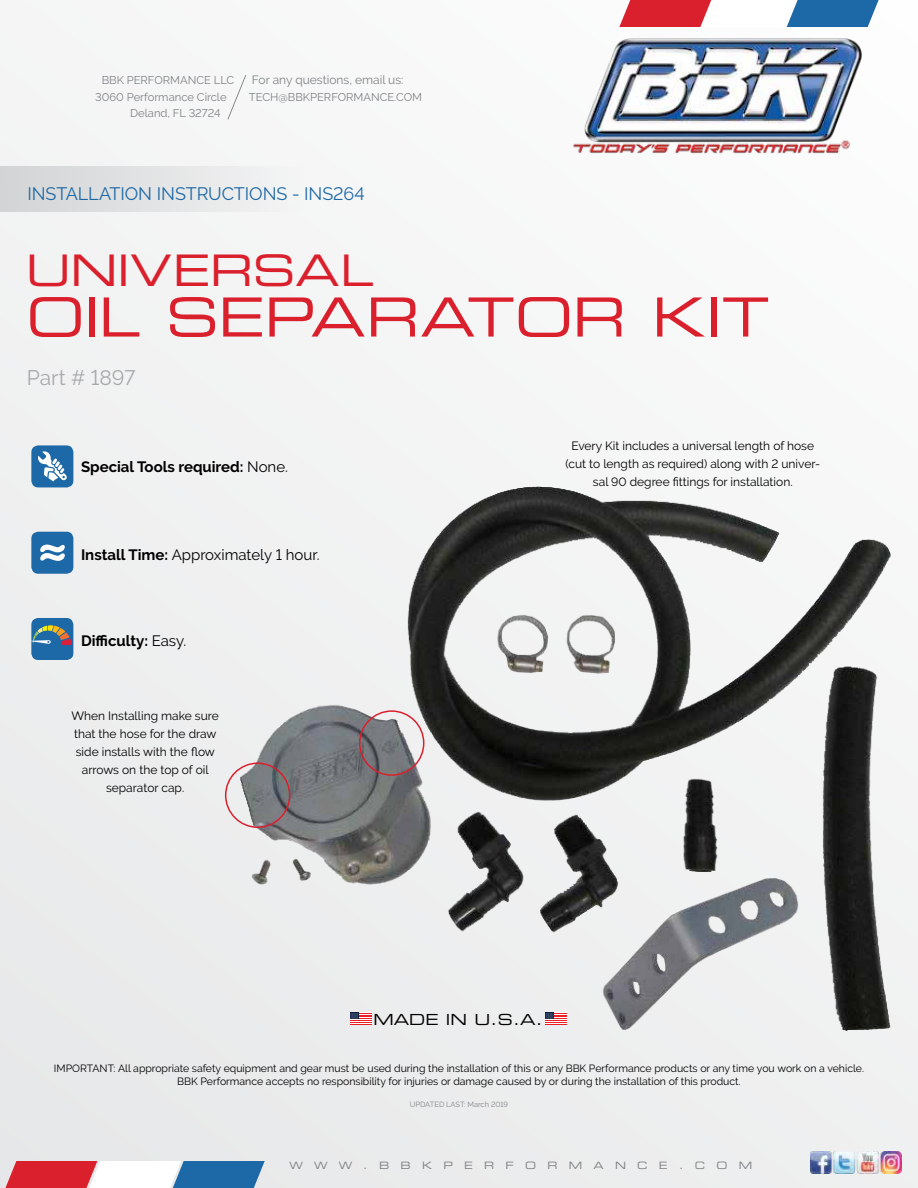
<style>
.page{position:relative;width:918px;height:1188px;background:#f3f3f4}
.page>*{position:absolute;margin:0;border:0;box-sizing:border-box;transform-origin:0 0}
.t1{font:54px "Eurostile Extended Two";letter-spacing:-.01em;color:#da202c}
.t2{font:43.5px "Eurostile Extended Two";letter-spacing:-.005em;color:#da202c}
.t3{font:21px "Raleway";color:#a7a9ac}
.t4{font:18px "Raleway";letter-spacing:-.005em;color:#1d68a6}
.t5{font:15.3px "Eurostile Extended Two";color:#000}
.t6{font:700 15px "Raleway";color:#000}
.t7{font:15px "Raleway";color:#000}
.t8{font:12px/18px "Raleway";color:#000;text-align:center}
.t9{font:12px "Raleway";color:#808285}
.t10{font:11.25px "Raleway";color:#808285}
.t11{font:10.5px/12.6px "Raleway";color:#000;text-align:center}
.t12{font:10.2px "Eurostile Extended Two";letter-spacing:1.11em;color:#808285}
.t13{font:7.5px "Raleway";color:#808285}
.s1{font-weight:400}
.s2{font-weight:700}
</style>
<div class="page">
<svg style="left:619px;top:0;width:265px;height:27px"></svg>
<svg style="left:0;top:1161px;width:265px;height:27px"></svg>
<img style="left:573px;top:38px;width:289px;height:116px">
<svg style="left:227px;top:75px;width:19px;height:45px"></svg>
<img style="left:810px;top:1152px;width:92px;height:21px">
<div style="left:0;top:166px;width:304px;height:46px;background:linear-gradient(to right,#d1d3d4,#f4f5f5)"></div>
<div style="left:31px;top:445px;width:42px;height:42px;background:#1d68a6;border-radius:7px"></div>
<svg style="left:38px;top:451px;width:29px;height:30px"></svg>
<div style="left:31px;top:532px;width:42px;height:42px;background:#1d68a6;border-radius:7px"></div>
<svg style="left:40px;top:544px;width:25px;height:17px"></svg>
<div style="left:31px;top:618px;width:42px;height:42px;background:#1d68a6;border-radius:7px"></div>
<svg style="left:31px;top:625px;width:41px;height:20px"></svg>
<img style="left:241px;top:486px;width:650px;height:544px">
<div style="left:225px;top:762px;width:65px;height:66px;border:2px solid #da202c;border-radius:50%"></div>
<div style="left:359px;top:710px;width:65px;height:66px;border:2px solid #da202c;border-radius:50%"></div>
<p class="t10" style="left:102px;top:74px;width:134px">BBK PERFORMANCE LLC</p>
<p class="t10" style="left:95px;top:90px;width:133px">3060 Performance Circle</p>
<p class="t10" style="left:130px;top:107px;width:92px">Deland, FL 32724</p>
<p class="t9" style="left:252px;top:73px;width:153px">For any questions, email us:</p>
<p class="t10" style="left:249px;top:90px;width:175px">TECH@BBKPERFORMANCE.COM</p>
<h3 class="t4" style="left:27px;top:183px;width:339px">INSTALLATION INSTRUCTIONS - INS264</h3>
<h2 class="t2" style="left:26px;top:240px;width:349px">UNIVERSAL</h2>
<h1 class="t1" style="left:26px;top:280px;width:744px">OIL SEPARATOR KIT</h1>
<h3 class="t3" style="left:27px;top:365px;width:110px">Part # 1897</h3>
<h3 class="t6" style="left:81px;top:458px;width:209px">Special Tools required: <span class="s1">None.</span></h3>
<h3 class="t7" style="left:81px;top:546px;width:240px"><span class="s2">Install Time:</span> Approximately 1 hour.</h3>
<h3 class="t6" style="left:81px;top:632px;width:107px">Difficulty: <span class="s1">Easy.</span></h3>
<p class="t8" style="left:71px;top:707px;width:149px">When Installing make sure that the hose for the draw side installs with the flow arrows on the top of oil separator cap.</p>
<p class="t8" style="left:565px;top:437px;width:256px">Every Kit includes a universal length of hose (cut to length as required) along with 2 univer&shy;sal 90 degree fittings for installation.</p>
<h3 class="t5" style="left:373px;top:1009px;width:171px">MADE IN U.S.A.</h3>
<p class="t11" style="left:54px;top:1062px;width:812px">IMPORTANT: All appropriate safety equipment and gear must be used during the installation of this or any BBK Performance products or any time you work on a vehicle.<br>BBK Performance accepts no responsibility for injuries or damage caused by or during the installation of this product.</p>
<p class="t13" style="left:410px;top:1100px;width:100px">UPDATED LAST: March 2019</p>
<p class="t12" style="left:289px;top:1158px;width:464px">WWW.BBKPERFORMANCE.COM</p>
</div>
